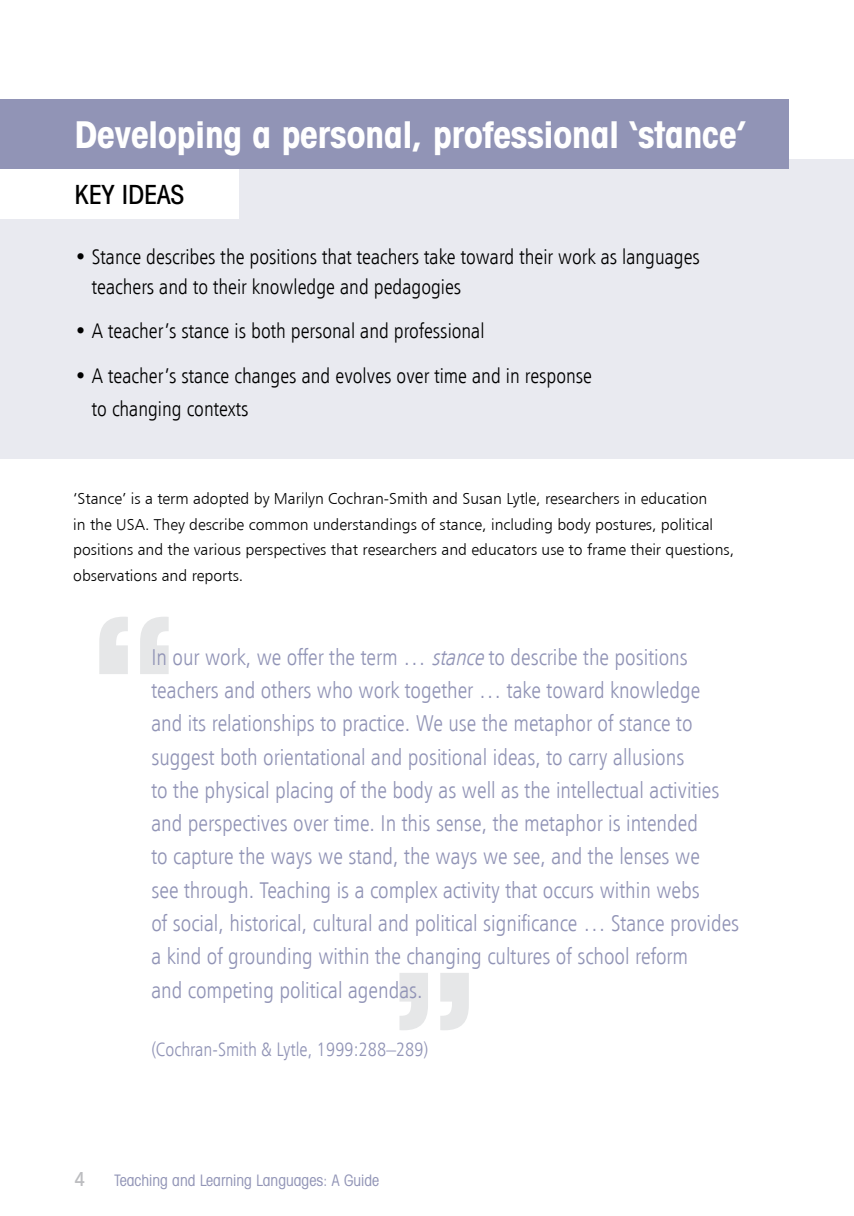
<style>
.page{position:relative;width:854px;height:1216px;background:#fff}
.page>*{position:absolute;margin:0;border:0;box-sizing:border-box;transform-origin:0 0}
.t1{font:700 condensed 36.75px "Avant Garde IT Cby BT";color:#fff}
.t2{font:500 condensed 26.25px "Avant Garde IT Cby BT";color:#000}
.t3{font:22.75px/33.2px "Humanist 777 BT Light Condensed B";color:#9194b6}
.t4{font:21px/29.8px "Humanist 777 BT Light Condensed B";color:#000}
.t5{font:19.25px "Humanist 777 BT Light Condensed B";color:#9194b6}
.t6{font:500 condensed 19.25px "Avant Garde IT Cby BT";color:#bcbdc0}
.t7{font:15.75px/25.4px "Humanist 777 BT Light B";color:#000}
.t8{font:condensed 15.75px "Avant Garde IT Cby BT";color:#9194b6}
.s1{font-style:italic}
</style>
<div class="page">
<svg style="left:399px;top:973px;width:69px;height:57px"></svg>
<div style="left:0;top:159px;width:853px;height:299px;background:#e9eaf0"></div>
<div style="left:0;top:99px;width:788px;height:70px;background:#9194b6"></div>
<div style="left:0;top:169px;width:238px;height:49px;background:#fff"></div>
<svg style="left:99px;top:617px;width:70px;height:57px"></svg>
<h1 class="t1" style="left:74px;top:113px;width:672px">Developing a personal, professional ‘stance’</h1>
<p class="t2" style="left:74px;top:178px;width:111px">KEY IDEAS</p>
<p class="t4" style="left:92px;top:241px;width:609px;text-indent:-17px">• Stance describes the positions that teachers take toward their work as languages teachers and to their knowledge and pedagogies</p>
<p class="t4" style="left:74px;top:316px;width:411px">• A teacher’s stance is both personal and professional</p>
<p class="t4" style="left:92px;top:358px;width:501px;line-height:33.2px;text-indent:-17px">• A teacher’s stance changes and evolves over time and in response to changing contexts</p>
<p class="t7" style="left:73px;top:486px;width:662px">‘Stance’ is a term adopted by Marilyn Cochran-Smith and Susan Lytle, researchers in education<br>in the USA. They describe common understandings of stance, including body postures, political positions and the various perspectives that researchers and educators use to frame their questions, observations and reports.</p>
<p class="t3" style="left:151px;top:640px;width:589px">In our work, we offer the term … <span class="s1">stance</span>to describe the positions teachers and others who work together … take toward knowledge<br>and its relationships to practice. We use the metaphor of stance to suggest both orientational and positional ideas, to carry allusions<br>to the physical placing of the body as well as the intellectual activities and perspectives over time. In this sense, the metaphor is intended<br>to capture the ways we stand, the ways we see, and the lenses we<br>see through. Teaching is a complex activity that occurs within webs<br>of social, historical, cultural and political significance … Stance provides a kind of grounding within the changing cultures of school reform<br>and competing political agendas.</p>
<p class="t5" style="left:151px;top:1036px;width:278px">(Cochran-Smith &amp; Lytle, 1999:288–289)</p>
<p class="t6" style="left:74px;top:1167px;width:12px">4</p>
<p class="t8" style="left:114px;top:1170px;width:266px">Teaching and Learning Languages: A Guide</p>
</div>
